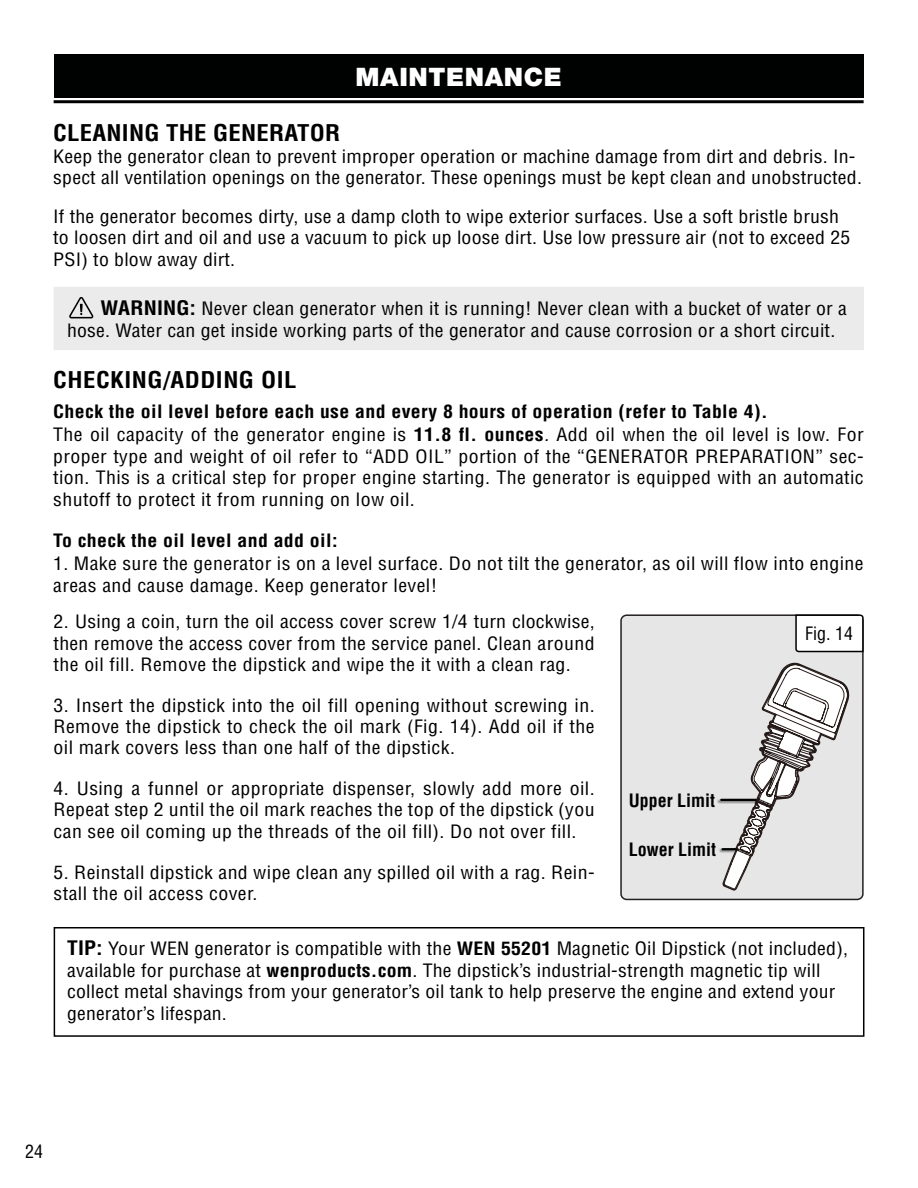
<style>
.page{position:relative;width:918px;height:1188px;background:#fff}
.page>*{position:absolute;margin:0;border:0;box-sizing:border-box;transform-origin:0 0}
.t1{font:900 25.5px "Helvetica Neue";letter-spacing:.025em;color:#fff}
.t2{font:700 condensed 22.5px "Helvetica";letter-spacing:.01em;color:#000;scale:1.1 1}
.t3{font:condensed 18px/21.6px "Helvetica";letter-spacing:.01em;color:#000;scale:1.1 1}
.t4{font:700 condensed 18px "Helvetica";letter-spacing:.02em;color:#000;scale:1.1 1}
.t5{font:700 condensed 18px "Helvetica";color:#000}
.t6{font:condensed 18px "Helvetica";letter-spacing:.01em;color:#000}
.s1{font-weight:700;font-size:19.5px}
.s2{font-weight:700}
.s3{font-style:italic}
</style>
<div class="page">
<div style="left:54px;top:927px;width:810px;height:110px;border:2px solid #000"></div>
<div style="left:54px;top:288px;width:809px;height:61px;background:#ebebec"></div>
<div style="left:54px;top:287px;width:810px;height:63px;border:2px solid #ebebec"></div>
<svg style="left:69px;top:297px;width:24px;height:21px"></svg>
<div style="left:54px;top:54px;width:810px;height:44px;background:#000101"></div>
<hr style="left:54px;top:100px;width:810px;height:3px;background:#000">
<div style="left:621px;top:615px;width:242px;height:284px;background:#e6e6e6;border-radius:6px"></div>
<div style="left:620px;top:614px;width:244px;height:286px;border:2px solid #241f21;border-radius:6px"></div>
<div style="left:717px;top:798px;width:40px;height:6px;background:#000;opacity:.5"></div>
<hr style="left:721px;top:799px;width:35px;height:2px;background:#000101">
<div style="left:718px;top:848px;width:19px;height:6px;background:#000;opacity:.5"></div>
<svg style="left:722px;top:662px;width:128px;height:229px"></svg>
<svg style="left:795px;top:614px;width:69px;height:39px;background:#dfdfdf"></svg>
<h1 class="t1" style="left:356px;top:62px;width:208px">MAINTENANCE</h1>
<p class="t2" style="left:53px;top:119px;width:263px">CLEANING THE GENERATOR</p>
<p class="t3" style="left:53px;top:145px;width:737px">Keep the generator clean to prevent improper operation or machine damage from dirt and debris. In&shy;spect all ventilation openings on the generator. These openings must be kept clean and unobstructed.</p>
<p class="t3" style="left:53px;top:205px;width:726px">If the generator becomes dirty, use a damp cloth to wipe exterior surfaces. Use a soft bristle brush to loosen dirt and oil and use a vacuum to pick up loose dirt. Use low pressure air (not to exceed 25<br>PSI) to blow away dirt.</p>
<p class="t3" style="left:67px;top:298px;width:710px;text-indent:33px"><span class="s1">WARNING:</span> Never clean generator when it is running! Never clean with a bucket of water or a hose. Water can get inside working parts of the generator and cause corrosion or a short circuit.</p>
<p class="t2" style="left:53px;top:366px;width:223px">CHECKING/ADDING OIL</p>
<p class="t3" style="left:53px;top:401px;width:738px"><span class="s2">Check the oil level before each use and every 8 hours of operation (refer to Table 4).<br></span>The oil capacity of the generator engine is <span class="s2">11.8 fl. ounces</span><span class="s3">.</span> Add oil when the oil level is low. For proper type and weight of oil refer to “ADD OIL” portion of the “GENERATOR PREPARATION” sec&shy;tion. This is a critical step for proper engine starting. The generator is equipped with an automatic shutoff to protect it from running on low oil.</p>
<p class="t4" style="left:53px;top:529px;width:260px">To check the oil level and add oil:</p>
<p class="t3" style="left:53px;top:553px;width:738px">1. Make sure the generator is on a level surface. Do not tilt the generator, as oil will flow into engine areas and cause damage. Keep generator level!</p>
<p class="t3" style="left:54px;top:611px;width:493px;text-align:justify">2. Using a coin, turn the oil access cover screw 1/4 turn clockwise, then remove the access cover from the service panel. Clean around the oil fill. Remove the dipstick and wipe the it with a clean rag.</p>
<p class="t3" style="left:54px;top:694px;width:493px;text-align:justify">3. Insert the dipstick into the oil fill opening without screwing in.<br>Remove the dipstick to check the oil mark (Fig. 14). Add oil if the oil mark covers less than one half of the dipstick.</p>
<p class="t3" style="left:54px;top:778px;width:493px;text-align:justify">4. Using a funnel or appropriate dispenser, slowly add more oil.<br>Repeat step 2 until the oil mark reaches the top of the dipstick (you can see oil coming up the threads of the oil fill). Do not over fill.</p>
<p class="t3" style="left:54px;top:861px;width:493px">5. Reinstall dipstick and wipe clean any spilled oil with a rag. Rein&shy;stall the oil access cover.</p>
<p class="t5" style="left:629px;top:789px;width:88px">Upper Limit</p>
<p class="t5" style="left:629px;top:838px;width:89px">Lower Limit</p>
<p class="t6" style="left:805px;top:622px;width:49px">Fig. 14</p>
<p class="t3" style="left:67px;top:938px;width:711px"><span class="s1">TIP:</span> Your WEN generator is compatible with the <span class="s2">WEN 55201</span> Magnetic Oil Dipstick (not included), available for purchase at <span class="s2">wenproducts.com</span>. The dipstick’s industrial-strength magnetic tip will collect metal shavings from your generator’s oil tank to help preserve the engine and extend your generator’s lifespan.</p>
<p class="t6" style="left:25px;top:1141px;width:19px">24</p>
</div>
